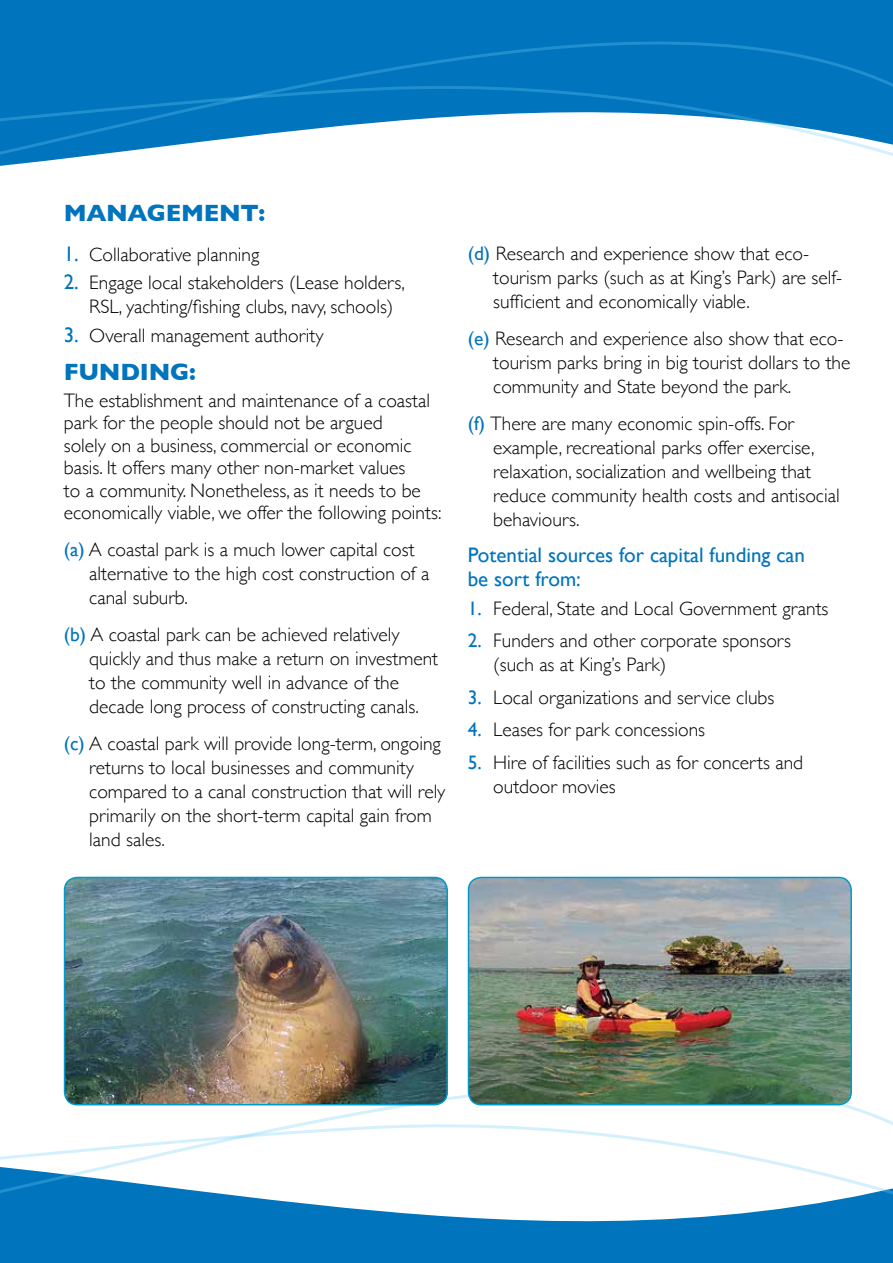
<style>
.page{position:relative;width:893px;height:1263px;background:#fff}
.page>*{position:absolute;margin:0;border:0;box-sizing:border-box;transform-origin:0 0}
.t1{font:700 24px "Gill Sans";letter-spacing:-.01em;color:#0074bc}
.t2{font:21px/24px "Gill Sans";color:#0074bc}
.t3{font:300 19.5px/24px "Gill Sans";color:#000}
.s1{font-weight:400;font-size:21px;color:#0074bc}
.s2{font-weight:400;color:#0074bc}
</style>
<div class="page">
<div style="left:0;top:0;width:893px;height:12px;background:#0074bc"></div>
<div style="left:0;top:12px;width:893px;height:36px;background:#0074bc"></div>
<svg style="left:0;top:1086px;width:893px;height:177px"></svg>
<svg style="left:0;top:48px;width:893px;height:118px"></svg>
<img style="left:65px;top:877px;width:382px;height:228px">
<div style="left:64px;top:877px;width:384px;height:228px;border:2px solid #009aca;border-radius:13px"></div>
<img style="left:468px;top:877px;width:383px;height:228px">
<div style="left:468px;top:877px;width:384px;height:228px;border:2px solid #009aca;border-radius:13px"></div>
<p class="t1" style="left:64px;top:193px;width:203px">MANAGEMENT:</p>
<p class="t3" style="left:64px;top:242px;width:197px"><span class="s1">1.</span> Collaborative planning</p>
<p class="t3" style="left:89px;top:270px;width:317px;text-indent:-26px"><span class="s1">2.</span> Engage local stakeholders (Lease holders,<br>RSL, yachting/fishing clubs, navy, schools)</p>
<p class="t3" style="left:64px;top:322px;width:261px"><span class="s1">3.</span> Overall management authority</p>
<p class="t1" style="left:64px;top:353px;width:134px">FUNDING:</p>
<p class="t3" style="left:64px;top:388px;width:379px;line-height:22.5px">The establishment and maintenance of a coastal park for the people should not be argued<br>solely on a business, commercial or economic basis. It offers many other non-market values<br>to a community. Nonetheless, as it needs to be economically viable, we offer the following points:</p>
<p class="t3" style="left:89px;top:537px;width:342px;text-indent:-26px"><span class="s2">(a)</span> A coastal park is a much lower capital cost alternative to the high cost construction of a canal suburb.</p>
<p class="t3" style="left:89px;top:621px;width:350px;text-indent:-26px"><span class="s2">(b)</span> A coastal park can be achieved relatively quickly and thus make a return on investment to the community well in advance of the decade long process of constructing canals.</p>
<p class="t3" style="left:89px;top:730px;width:358px;text-indent:-26px"><span class="s2">(c)</span> A coastal park will provide long-term, ongoing returns to local businesses and community compared to a canal construction that will rely primarily on the short-term capital gain from land sales.</p>
<p class="t3" style="left:493px;top:241px;width:351px;text-indent:-26px"><span class="s2">(d)</span> Research and experience show that eco&shy;tourism parks (such as at King’s Park) are self&shy;sufficient and economically viable.</p>
<p class="t3" style="left:493px;top:326px;width:359px;text-indent:-26px"><span class="s2">(e)</span> Research and experience also show that eco&shy;tourism parks bring in big tourist dollars to the community and State beyond the park.</p>
<p class="t3" style="left:493px;top:410px;width:348px;text-indent:-26px"><span class="s2">(f)</span> There are many economic spin-offs. For example, recreational parks offer exercise, relaxation, socialization and wellbeing that reduce community health costs and antisocial behaviours.</p>
<p class="t2" style="left:468px;top:543px;width:339px">Potential sources for capital funding can be sort from:</p>
<p class="t3" style="left:468px;top:595px;width:362px"><span class="s2">1.</span> Federal, State and Local Government grants</p>
<p class="t3" style="left:493px;top:628px;width:299px;text-indent:-26px"><span class="s2">2.</span> Funders and other corporate sponsors (such as at King’s Park)</p>
<p class="t3" style="left:468px;top:684px;width:308px"><span class="s2">3.</span> Local organizations and service clubs</p>
<p class="t3" style="left:468px;top:717px;width:239px"><span class="s2">4.</span> Leases for park concessions</p>
<p class="t3" style="left:493px;top:749px;width:311px;text-indent:-26px"><span class="s2">5.</span> Hire of facilities such as for concerts and outdoor movies</p>
</div>
